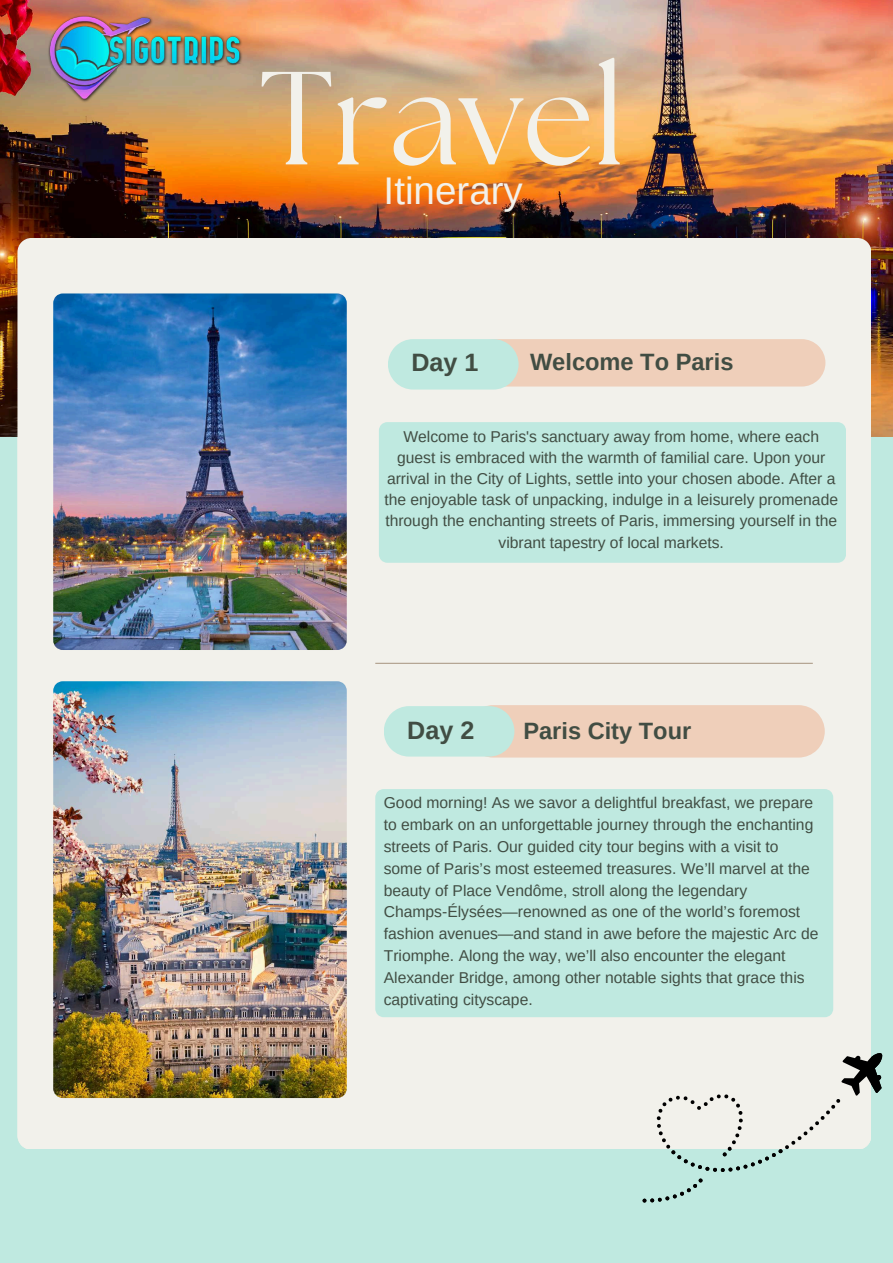
<style>
.page{position:relative;width:893px;height:1263px;background:#bfe9e0}
.page>*{position:absolute;margin:0;border:0;box-sizing:border-box;transform-origin:0 0}
.t1{font:132.15px "The Seasons";color:#f2f1eb}
.t2{font:38.55px "Arimo";color:#f2f1eb}
.t3{font:700 25.12px "Arimo";color:#414d43}
.t4{font:700 23.62px "Arimo";color:#414d43}
.t5{font:15.67px/21.9px "Arimo";color:#414d43;text-align:center}
</style>
<div class="page">
<img style="left:0;top:0;width:893px;height:436px">
<img style="left:31px;top:6px;width:221px;height:104px">
<img style="left:17px;top:238px;width:854px;height:910px">
<svg style="left:388px;top:339px;width:437px;height:51px"></svg>
<svg style="left:384px;top:705px;width:440px;height:52px"></svg>
<svg style="left:379px;top:422px;width:467px;height:141px"></svg>
<svg style="left:375px;top:789px;width:458px;height:228px"></svg>
<svg style="left:642px;top:1178px;width:60px;height:24px"></svg>
<svg style="left:657px;top:1053px;width:225px;height:119px"></svg>
<hr style="left:375px;top:663px;width:438px;height:1px;background:#af9e8b">
<h1 class="t1" style="left:259px;top:59px;width:367px">Travel</h1>
<h2 class="t2" style="left:384px;top:169px;width:141px">Itinerary</h2>
<h3 class="t3" style="left:411px;top:348px;width:69px">Day 1</h3>
<h3 class="t3" style="left:529px;top:348px;width:103px">Srinagar</h3>
<h3 class="t4" style="left:530px;top:349px;width:205px">Welcome To Paris</h3>
<p class="t5" style="left:384px;top:425px;width:455px;line-height:21.2px">Welcome to Paris's sanctuary away from home, where each guest is embraced with the warmth of familial care. Upon your arrival in the City of Lights, settle into your chosen abode. After a the enjoyable task of unpacking, indulge in a leisurely promenade through the enchanting streets of Paris, immersing yourself in the vibrant tapestry of local markets.</p>
<p class="t5" style="left:387px;top:442px;width:450px;line-height:21.2px">Welcome to Kashmir, Upon arrival in Kashmir, proceed to your hotel in Srinagar. Later, you’ll visit the Shankaracharya Temple, followed by a Shikara ride on the pristine Dal Lake, which is considered to be the jewel in Kashmir's crown. Enjoy great views</p>
<h3 class="t3" style="left:407px;top:716px;width:69px">Day 2</h3>
<h3 class="t3" style="left:525px;top:716px;width:105px">Gulmarg</h3>
<h3 class="t4" style="left:523px;top:717px;width:169px">Paris City Tour</h3>
<p class="t5" style="left:384px;top:791px;width:436px;text-align:left">Good morning! As we savor a delightful breakfast, we prepare to embark on an unforgettable journey through the enchanting streets of Paris. Our guided city tour begins with a visit to some of Paris’s most esteemed treasures. We’ll marvel at the beauty of Place Vendôme, stroll along the legendary Champs-Élysées—renowned as one of the world’s foremost fashion avenues—and stand in awe before the majestic Arc de Triomphe. Along the way, we’ll also encounter the elegant Alexander Bridge, among other notable sights that grace this captivating cityscape.</p>
</div>
